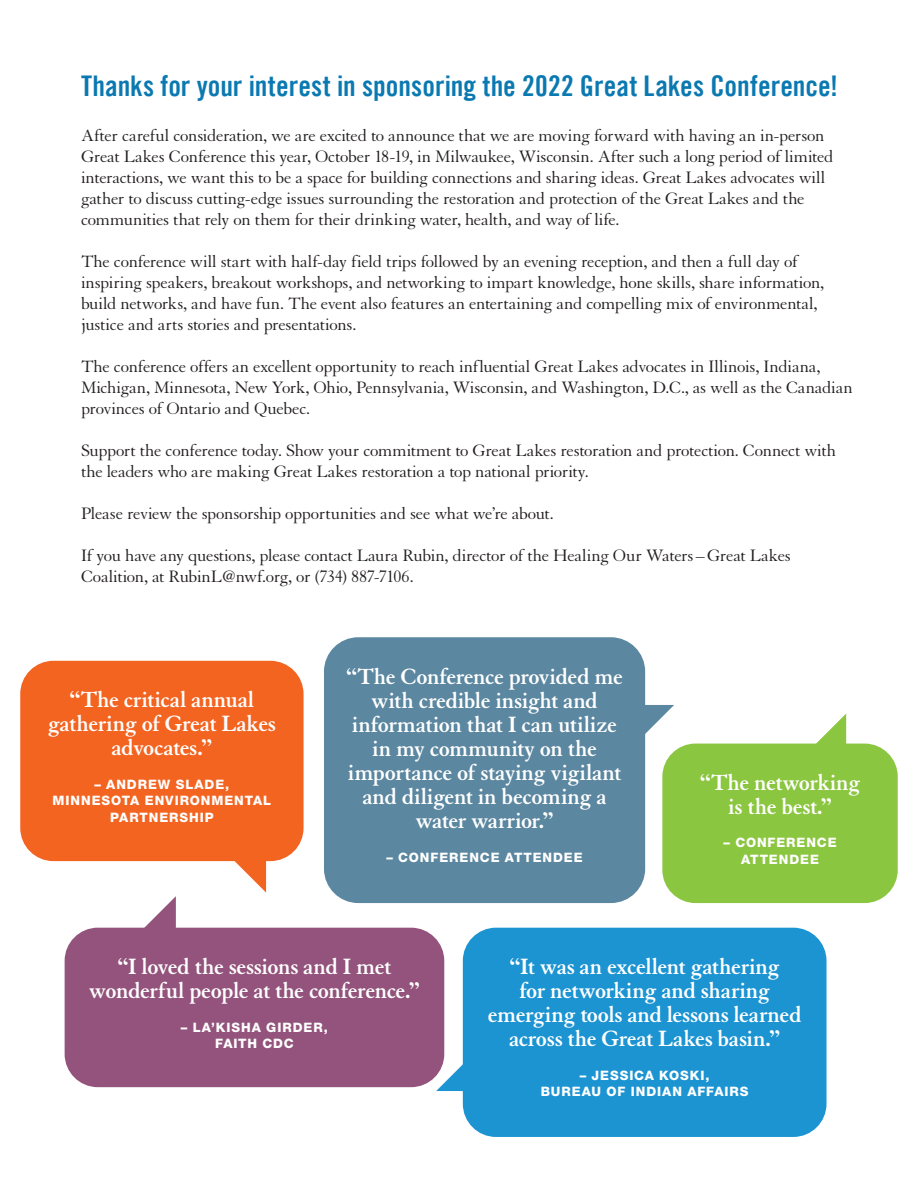
<style>
.page{position:relative;width:918px;height:1188px;background:#fff}
.page>*{position:absolute;margin:0;border:0;box-sizing:border-box;transform-origin:0 0}
.t1{font:28.5px "Trade Gothic LT Bold Cond Twenty";color:#0b79b1}
.t2{font:700 24.15px/24.2px "Granjon LT";letter-spacing:-.015em;color:#fff;text-align:center}
.Body_1{font:18px/21px "Granjon LT";letter-spacing:-.015em;color:#231f20}
.Body_1-2{font:800 13.05px/16.6px "Helvetica Neue LT Std";letter-spacing:.07em;color:#fff;text-align:center}
</style>
<div class="page">
<div style="left:20px;top:661px;width:284px;height:200px;background:#f36421;border-radius:33px"></div>
<div style="left:662px;top:744px;width:236px;height:159px;background:#8bc640;border-radius:33px"></div>
<svg style="left:436px;top:1053px;width:27px;height:38px"></svg>
<svg style="left:645px;top:705px;width:29px;height:38px"></svg>
<div style="left:324px;top:637px;width:321px;height:266px;background:#5b87a0;border-radius:34px"></div>
<div style="left:463px;top:928px;width:364px;height:209px;background:#1c94d2;border-radius:33px"></div>
<svg style="left:228px;top:861px;width:38px;height:32px"></svg>
<svg style="left:807px;top:714px;width:39px;height:30px"></svg>
<div style="left:65px;top:928px;width:379px;height:159px;background:#93537c;border-radius:33px"></div>
<svg style="left:138px;top:896px;width:38px;height:32px"></svg>
<p class="t1" style="left:81px;top:68px;width:759px">Thanks for your interest in sponsoring the 2022 Great Lakes Conference!</p>
<p class="Body_1" style="left:81px;top:125px;width:754px">After careful consideration, we are excited to announce that we are moving forward with having an in-person Great Lakes Conference this year, October 18-19, in Milwaukee, Wisconsin. After such a long period of limited interactions, we want this to be a space for building connections and sharing ideas. Great Lakes advocates will gather to discuss cutting-edge issues surrounding the restoration and protection of the Great Lakes and the communities that rely on them for their drinking water, health, and way of life.</p>
<p class="Body_1" style="left:81px;top:251px;width:745px">The conference will start with half-day field trips followed by an evening reception, and then a full day of inspiring speakers, breakout workshops, and networking to impart knowledge, hone skills, share information, build networks, and have fun. The event also features an entertaining and compelling mix of environmental, justice and arts stories and presentations.</p>
<p class="Body_1" style="left:81px;top:356px;width:773px">The conference offers an excellent opportunity to reach influential Great Lakes advocates in Illinois, Indiana,<br>Michigan, Minnesota, New York, Ohio, Pennsylvania, Wisconsin, and Washington, D.C., as well as the Canadian provinces of Ontario and Quebec.</p>
<p class="Body_1" style="left:81px;top:440px;width:757px">Support the conference today. Show your commitment to Great Lakes restoration and protection. Connect with the leaders who are making Great Lakes restoration a top national priority.</p>
<p class="Body_1" style="left:81px;top:503px;width:474px">Please review the sponsorship opportunities and see what we’re about.</p>
<p class="Body_1" style="left:81px;top:545px;width:711px">If you have any questions, please contact Laura Rubin, director of the Healing Our Waters–Great Lakes<br>Coalition, at RubinL@nwf.org, or (734) 887-7106.</p>
<p class="t2" style="left:346px;top:664px;width:278px">“The Conference provided me with credible insight and information that I can utilize in my community on the importance of staying vigilant and diligent in becoming a water warrior.”</p>
<p class="Body_1-2" style="left:386px;top:849px;width:198px">– CONFERENCE ATTENDEE</p>
<p class="t2" style="left:48px;top:688px;width:230px">“The critical annual gathering of Great Lakes advocates.”</p>
<p class="Body_1-2" style="left:53px;top:776px;width:220px">– ANDREW SLADE,<br>MINNESOTA ENVIRONMENTAL<br>PARTNERSHIP</p>
<p class="t2" style="left:700px;top:770px;width:162px">“The networking is the best.”</p>
<p class="Body_1-2" style="left:723px;top:834px;width:115px">– CONFERENCE<br>ATTENDEE</p>
<p class="t2" style="left:89px;top:954px;width:333px">“I loved the sessions and I met wonderful people at the conference.”</p>
<p class="Body_1-2" style="left:181px;top:1019px;width:148px">– LA’KISHA GIRDER,<br>FAITH CDC</p>
<p class="t2" style="left:488px;top:954px;width:315px">“It was an excellent gathering<br>for networking and sharing emerging tools and lessons learned across the Great Lakes basin.”</p>
<p class="Body_1-2" style="left:541px;top:1067px;width:209px">– JESSICA KOSKI,<br>BUREAU OF INDIAN AFFAIRS</p>
</div>
